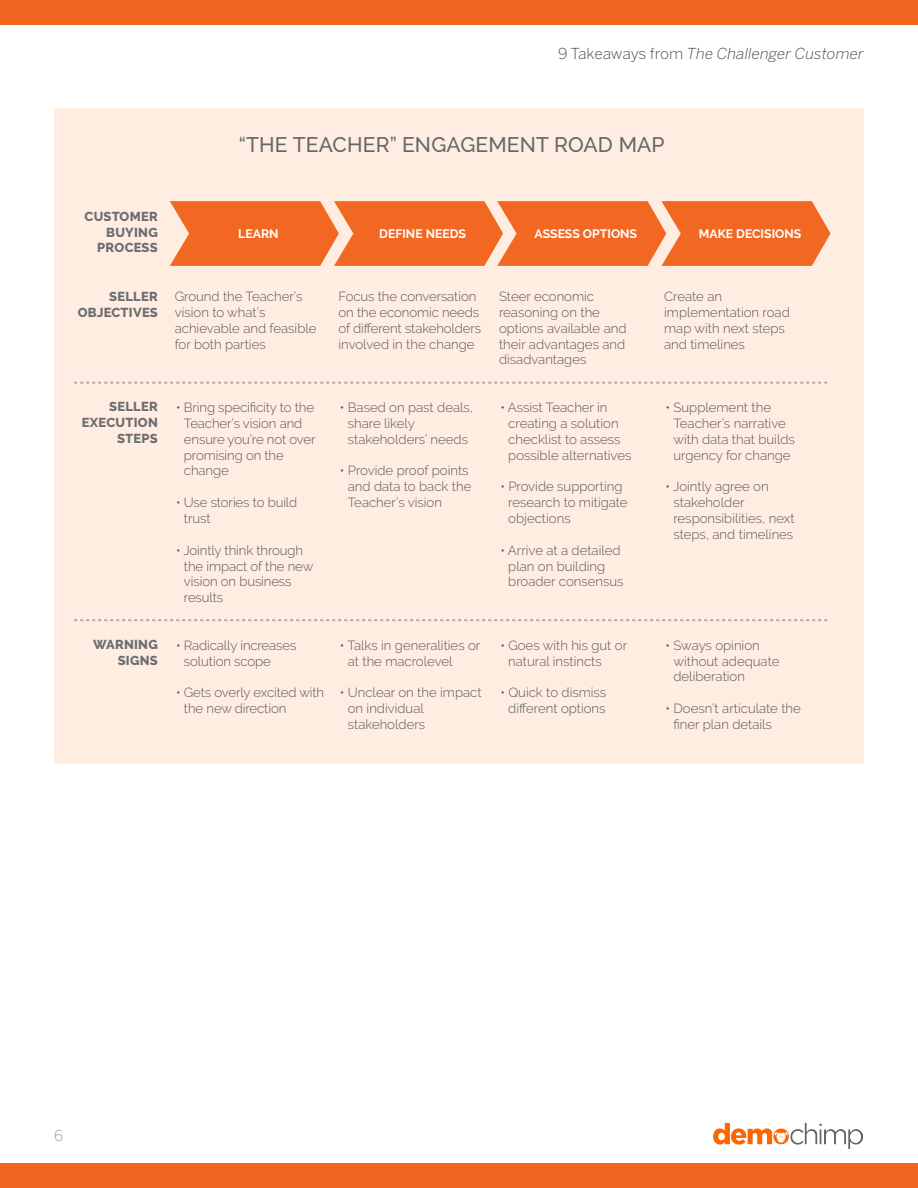
<style>
.page{position:relative;width:918px;height:1188px;background:#fff}
.page>*{position:absolute;margin:0;border:0;box-sizing:border-box;transform-origin:0 0}
.t1{font:500 21px "Raleway";letter-spacing:.01em;color:#656767}
.t2{font:italic 300 15px "Benton Sans";color:#524a47;scale:1.04 1}
.t3{font:300 15px "Benton Sans";color:#939598}
.t4{font:300 13.2px/15.9px "Raleway";color:#57585a}
.t5{font:800 12.9px/15.9px "Raleway";letter-spacing:.02em;color:#6c6d70;text-align:right}
.t6{font:700 12.3px "Raleway";color:#fff}
.s1{font-style:normal}
</style>
<div class="page">
<img style="left:713px;top:1123px;width:149px;height:26px">
<div style="left:0;top:0;width:918px;height:25px;background:#f36621"></div>
<div style="left:0;top:1163px;width:918px;height:25px;background:#f36621"></div>
<div style="left:54px;top:108px;width:810px;height:35px;background:#feede0"></div>
<div style="left:54px;top:142px;width:810px;height:622px;background:#feede0"></div>
<svg style="left:170px;top:201px;width:661px;height:65px"></svg>
<svg style="left:74px;top:382px;width:753px;height:2px"></svg>
<svg style="left:74px;top:619px;width:753px;height:2px"></svg>
<p class="t2" style="left:558px;top:45px;width:295px"><span class="s1">9 Takeaways from</span> The Challenger Customer</p>
<p class="t1" style="left:239px;top:132px;width:428px">“THE TEACHER” ENGAGEMENT ROAD MAP</p>
<p class="t5" style="left:85px;top:208px;width:75px">CUSTOMER<br>BUYING<br>PROCESS</p>
<p class="t5" style="left:78px;top:289px;width:81px">SELLER<br>OBJECTIVES</p>
<p class="t5" style="left:82px;top:399px;width:77px">SELLER<br>EXECUTION<br>STEPS</p>
<p class="t5" style="left:93px;top:637px;width:66px">WARNING<br>SIGNS</p>
<p class="t6" style="left:238px;top:226px;width:42px">LEARN</p>
<p class="t6" style="left:379px;top:226px;width:88px">DEFINE NEEDS</p>
<p class="t6" style="left:535px;top:226px;width:104px">ASSESS OPTIONS</p>
<p class="t6" style="left:699px;top:226px;width:104px">MAKE DECISIONS</p>
<p class="t4" style="left:175px;top:288px;width:143px">Ground the Teacher’s vision to what’s achievable and feasible for both parties</p>
<p class="t4" style="left:339px;top:288px;width:144px">Focus the conversation on the economic needs of different stakeholders involved in the change</p>
<p class="t4" style="left:184px;top:399px;width:133px;text-indent:-8px">• Bring specificity to the<br>Teacher’s vision and ensure you’re not over promising on the change</p>
<p class="t4" style="left:184px;top:494px;width:115px;text-indent:-8px">• Use stories to build trust</p>
<p class="t4" style="left:184px;top:542px;width:131px;text-indent:-8px">• Jointly think through the impact of the new vision on business results</p>
<p class="t4" style="left:184px;top:637px;width:114px;text-indent:-8px">• Radically increases solution scope</p>
<p class="t4" style="left:184px;top:685px;width:142px;text-indent:-8px">• Gets overly excited with the new direction</p>
<p class="t4" style="left:348px;top:399px;width:127px;text-indent:-8px">• Based on past deals, share likely stakeholders’ needs</p>
<p class="t4" style="left:348px;top:463px;width:125px;text-indent:-8px">• Provide proof points and data to back the<br>Teacher’s vision</p>
<p class="t4" style="left:348px;top:637px;width:134px;text-indent:-8px">• Talks in generalities or at the macrolevel</p>
<p class="t4" style="left:348px;top:685px;width:135px;text-indent:-8px">• Unclear on the impact on individual stakeholders</p>
<p class="t4" style="left:499px;top:288px;width:129px">Steer economic reasoning on the options available and their advantages and disadvantages</p>
<p class="t4" style="left:508px;top:399px;width:125px;text-indent:-8px">• Assist Teacher in creating a solution checklist to assess possible alternatives</p>
<p class="t4" style="left:508px;top:479px;width:121px;text-indent:-8px">• Provide supporting research to mitigate objections</p>
<p class="t4" style="left:508px;top:542px;width:117px;text-indent:-8px">• Arrive at a detailed plan on building broader consensus</p>
<p class="t4" style="left:508px;top:637px;width:120px;text-indent:-8px">• Goes with his gut or natural instincts</p>
<p class="t4" style="left:500px;top:685px;width:107px;text-align:center">• Quick to dismiss different options</p>
<p class="t4" style="left:664px;top:288px;width:127px">Create an implementation road map with next steps and timelines</p>
<p class="t4" style="left:673px;top:399px;width:123px;text-indent:-8px">• Supplement the<br>Teacher’s narrative with data that builds urgency for change</p>
<p class="t4" style="left:673px;top:479px;width:123px;text-indent:-8px">• Jointly agree on stakeholder responsibilities, next steps, and timelines</p>
<p class="t4" style="left:673px;top:637px;width:107px;text-indent:-8px">• Sways opinion without adequate deliberation</p>
<p class="t4" style="left:673px;top:701px;width:129px;text-indent:-8px">• Doesn’t articulate the finer plan details</p>
<p class="t3" style="left:54px;top:1126px;width:11px">6</p>
</div>
